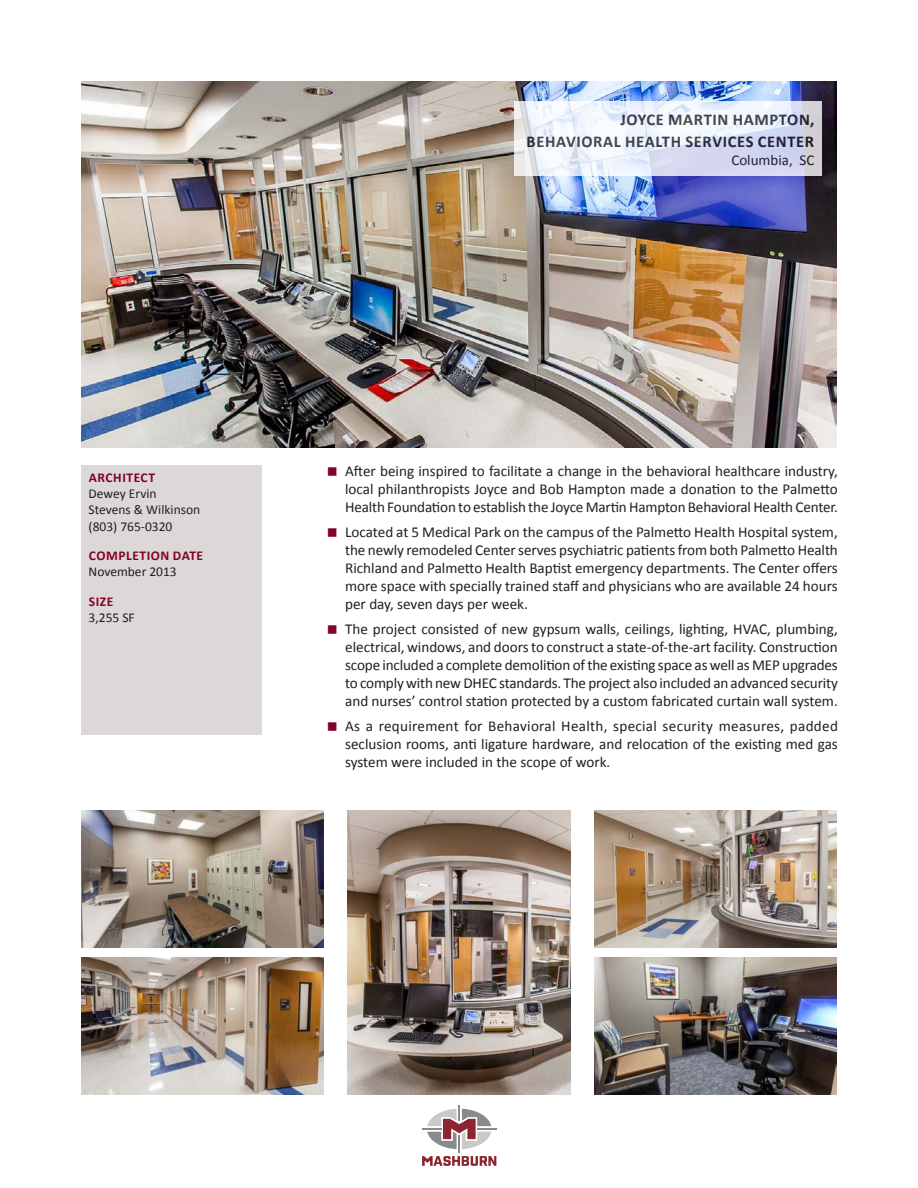
<style>
.page{position:relative;width:918px;height:1188px;background:#fff}
.page>*{position:absolute;margin:0;border:0;box-sizing:border-box;transform-origin:0 0}
.t1{font:700 16.5px/22px "Calibri";letter-spacing:.04em;color:#231f20;text-align:right}
.t2{font:15.15px/18px "Calibri";letter-spacing:-.005em;color:#231f20;text-align:justify}
.t3{font:15px "Calibri";color:#231f20}
.t4{font:13.5px/16.2px "Calibri";color:#231f20}
.t5{font:700 13.5px "Calibri";letter-spacing:.04em;color:#840128}
</style>
<div class="page">
<svg style="left:422px;top:1105px;width:74px;height:61px"></svg>
<img style="left:81px;top:81px;width:756px;height:366px">
<svg style="left:514px;top:101px;width:308px;height:75px"></svg>
<div style="left:81px;top:465px;width:181px;height:269px;background:#dcd8d7"></div>
<img style="left:81px;top:810px;width:243px;height:137px">
<img style="left:81px;top:957px;width:243px;height:137px">
<img style="left:347px;top:810px;width:224px;height:284px">
<img style="left:594px;top:810px;width:243px;height:137px">
<img style="left:594px;top:957px;width:243px;height:137px">
<p class="t5" style="left:89px;top:469px;width:68px">ARCHITECT</p>
<p class="t4" style="left:89px;top:486px;width:113px">Dewey Ervin<br>Stevens &amp; Wilkinson (803) 765-0320</p>
<p class="t5" style="left:89px;top:547px;width:116px">COMPLETION DATE</p>
<p class="t4" style="left:89px;top:564px;width:90px">November 2013</p>
<p class="t5" style="left:89px;top:593px;width:26px">SIZE</p>
<p class="t4" style="left:89px;top:610px;width:48px">3,255 SF</p>
<p class="t1" style="left:527px;top:108px;width:289px">JOYCE MARTIN HAMPTON,<br>BEHAVIORAL HEALTH SERVICES CENTER</p>
<p class="t3" style="left:731px;top:150px;width:85px">Columbia, SC</p>
<p class="t2" style="left:345px;top:462px;width:494px">After being inspired to facilitate a change in the behavioral healthcare industry, local philanthropists Joyce and Bob Hampton made a donation to the Palmetto Health Foundation to establish the Joyce Martin Hampton Behavioral Health Center.</p>
<p class="t2" style="left:345px;top:523px;width:494px">Located at 5 Medical Park on the campus of the Palmetto Health Hospital system, the newly remodeled Center serves psychiatric patients from both Palmetto Health Richland and Palmetto Health Baptist emergency departments. The Center offers more space with specially trained staff and physicians who are available 24 hours per day, seven days per week.</p>
<p class="t2" style="left:345px;top:620px;width:494px">The project consisted of new gypsum walls, ceilings, lighting, HVAC, plumbing, electrical, windows, and doors to construct a state-of-the-art facility. Construction scope included a complete demolition of the existing space as well as MEP upgrades to comply with new DHEC standards. The project also included an advanced security and nurses’ control station protected by a custom fabricated curtain wall system.</p>
<p class="t2" style="left:345px;top:717px;width:494px">As a requirement for Behavioral Health, special security measures, padded seclusion rooms, anti ligature hardware, and relocation of the existing med gas system were included in the scope of work.</p>
</div>
